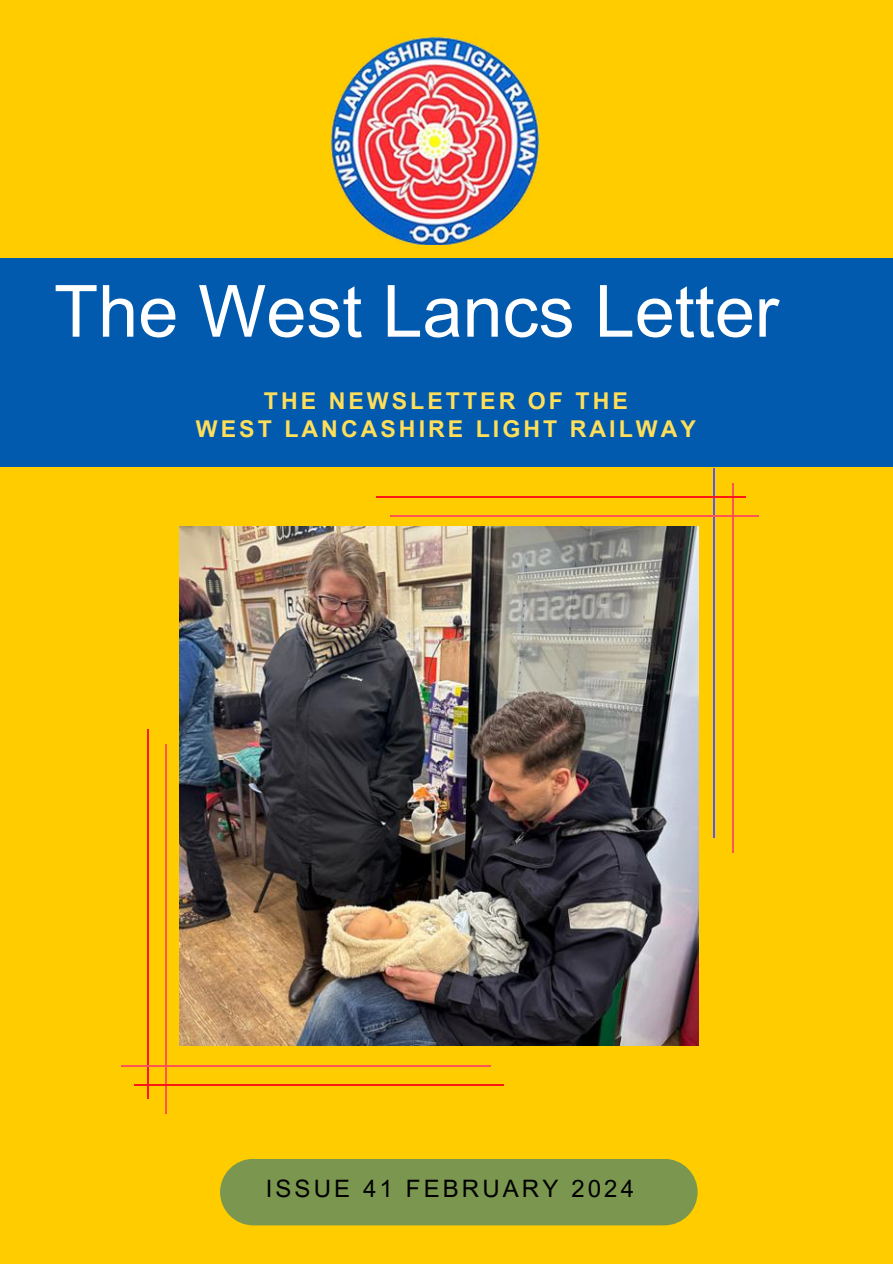
<style>
.page{position:relative;width:893px;height:1264px;background:#fff}
.page>*{position:absolute;margin:0;border:0;box-sizing:border-box;transform-origin:0 0}
.t1{font:72px "Arial MT Pro";color:#fff}
.t2{font:24px "Arial MT Pro";letter-spacing:.13em;color:#000}
.t3{font:700 23.1px/28.8px "Arial MT Pro";letter-spacing:.13em;color:#ffde59;text-align:center}
</style>
<div class="page">
<div style="left:0;top:0;width:892px;height:1263px;background:#fc0"></div>
<div style="left:220px;top:1158px;width:477px;height:67px;background:#7b974f;border-radius:33px"></div>
<hr style="left:146px;top:729px;width:2px;height:369px;background:#ff1616">
<hr style="left:165px;top:743px;width:2px;height:370px;background:#f55">
<hr style="left:134px;top:1083px;width:370px;height:2px;background:#ff1616">
<hr style="left:121px;top:1065px;width:369px;height:2px;background:#f55">
<hr style="left:731px;top:483px;width:2px;height:369px;background:#f55">
<hr style="left:712px;top:468px;width:2px;height:370px;background:#5855ff">
<hr style="left:376px;top:496px;width:370px;height:2px;background:#ff1616">
<hr style="left:389px;top:514px;width:369px;height:2px;background:#f55">
<img style="left:331px;top:38px;width:207px;height:207px">
<div style="left:0;top:258px;width:892px;height:209px;background:#015aae"></div>
<img style="left:179px;top:526px;width:519px;height:519px">
<h1 class="t1" style="left:54px;top:284px;width:726px">The West Lancs Letter</h1>
<p class="t3" style="left:196px;top:389px;width:501px">THE NEWSLETTER OF THE<br>WEST LANCASHIRE LIGHT RAILWAY</p>
<p class="t2" style="left:266px;top:1179px;width:370px">ISSUE 41 FEBRUARY 2024</p>
</div>
